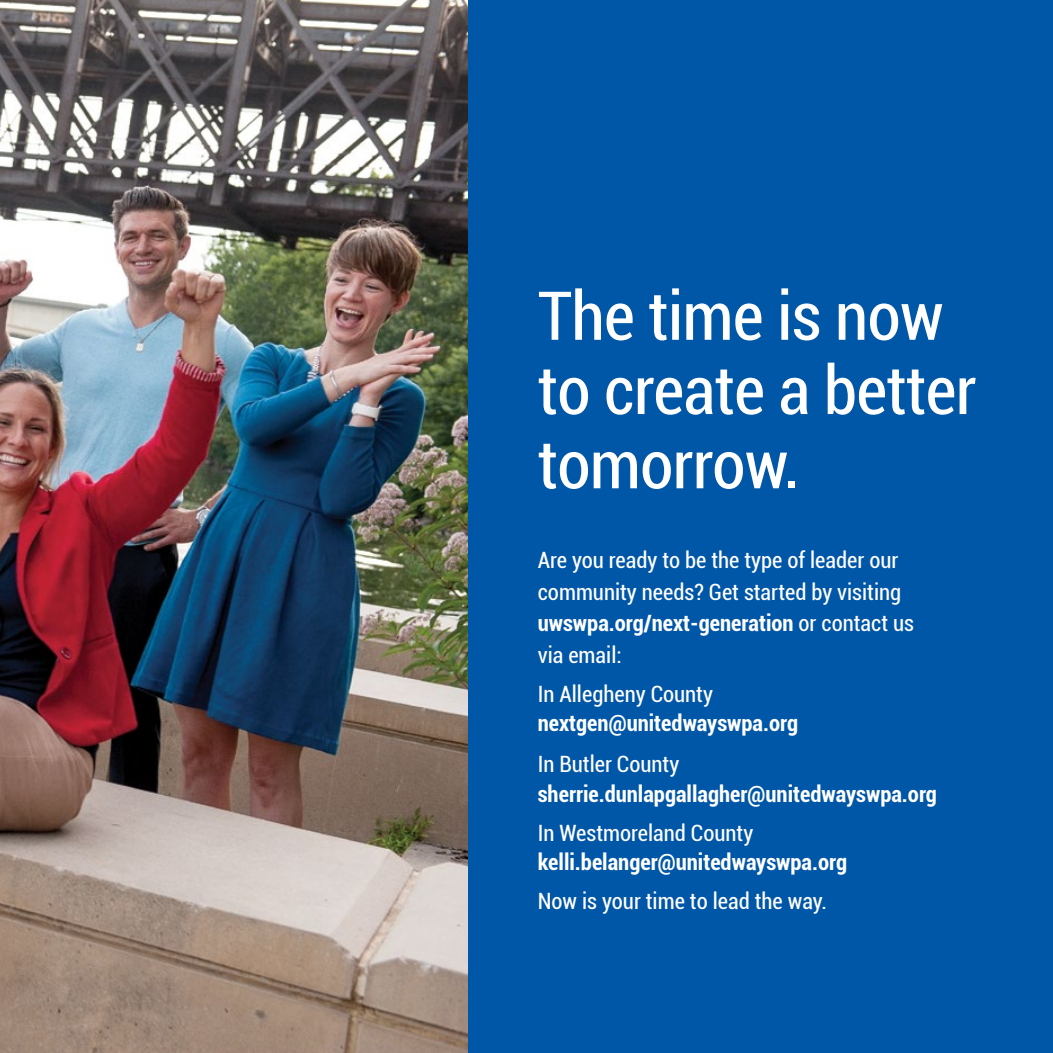
<style>
.page{position:relative;width:1053px;height:1053px;background:#fff}
.page>*{position:absolute;margin:0;border:0;box-sizing:border-box;transform-origin:0 0}
.t1{font:condensed 67.5px/74.2px "Roboto";letter-spacing:-.01em;color:#fff}
.t2{font:condensed 22.5px/31.5px "Roboto";color:#fff}
.t3{font:700 condensed 22.5px "Roboto";color:#fff}
.s1{font-weight:700}
</style>
<div class="page">
<img style="left:0;top:0;width:468px;height:1053px">
<div style="left:468px;top:0;width:585px;height:1053px;background:#0056a7"></div>
<h1 class="t1" style="left:538px;top:276px;width:440px">The time is now to create a better tomorrow.</h1>
<p class="t2" style="left:538px;top:544px;width:378px">Are you ready to be the type of leader our community needs? Get started by visiting <span class="s1">uwswpa.org/next-generation</span> or contact us via email:</p>
<p class="t2" style="left:538px;top:677px;width:177px">In Allegheny County</p>
<p class="t3" style="left:538px;top:707px;width:262px">nextgen@unitedwayswpa.org</p>
<p class="t2" style="left:538px;top:748px;width:143px">In Butler County</p>
<p class="t3" style="left:538px;top:778px;width:401px">sherrie.dunlapgallagher@unitedwayswpa.org</p>
<p class="t2" style="left:538px;top:816px;width:217px">In Westmoreland County</p>
<p class="t3" style="left:538px;top:846px;width:311px">kelli.belanger@unitedwayswpa.org</p>
<p class="t2" style="left:538px;top:885px;width:291px">Now is your time to lead the way.</p>
</div>
